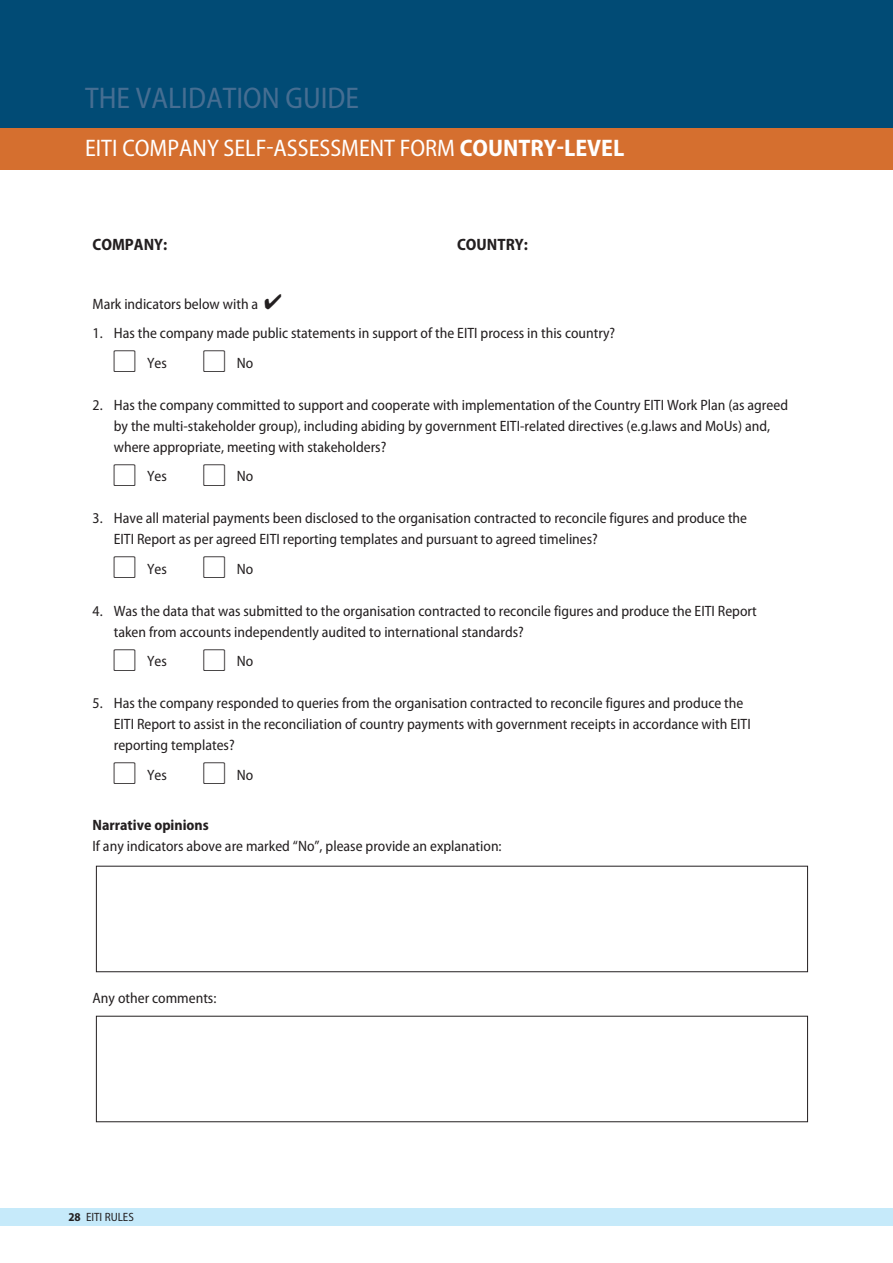
<style>
.page{position:relative;width:893px;height:1263px;background:#fff}
.page>*{position:absolute;margin:0;border:0;box-sizing:border-box;transform-origin:0 0}
.WHITE_OUT_HEADS{font:semi-condensed 30px "Myriad Pro";color:#466e92}
.BIG_HEADS{font:semi-condensed 24px "Myriad Pro";color:#fff}
.SUB_1{font:700 semi-condensed 16.5px "Myriad Pro";color:#231f20}
.INDENT_BODY{font:semi-condensed 15px/21px "Myriad Pro";color:#231f20}
.BODY_1{font:semi-condensed 15px/21px "Myriad Pro";color:#231f20}
.BODY_1-2{font:semi-condensed 12px "Myriad Pro";color:#231f20}
.s1{font-weight:700}
.s2{font-family:"Carta Std";font-stretch:normal;font-size:27px}
</style>
<div class="page">
<div style="left:0;top:1208px;width:893px;height:18px;background:#c6eafa"></div>
<div style="left:0;top:128px;width:893px;height:42px;background:#d56f2f"></div>
<div style="left:0;top:0;width:893px;height:128px;background:#014b75"></div>
<div style="left:96px;top:866px;width:712px;height:106px;border:1px solid #231f20"></div>
<div style="left:96px;top:1016px;width:712px;height:106px;border:1px solid #231f20"></div>
<p class="WHITE_OUT_HEADS" style="left:85px;top:81px;width:275px">THE VALIDATION GUIDE</p>
<p class="BIG_HEADS" style="left:85px;top:135px;width:541px">EITI COMPANY SELF-ASSESSMENT FORM <span class="s1">COUNTRY-LEVEL</span></p>
<p class="SUB_1" style="left:93px;top:235px;width:76px">COMPANY:</p>
<p class="SUB_1" style="left:457px;top:235px;width:72px">COUNTRY:</p>
<p class="BODY_1" style="left:93px;top:293px;width:191px">Mark indicators below with a ✔</p>
<p class="INDENT_BODY" style="left:93px;top:323px;width:524px">1. Has the company made public statements in support of the EITI process in this country?</p>
<p class="INDENT_BODY" style="left:114px;top:352px;width:55px"><span class="s2">•</span> Yes</p>
<p class="INDENT_BODY" style="left:203px;top:352px;width:51px"><span class="s2">•</span> No</p>
<p class="INDENT_BODY" style="left:114px;top:394px;width:676px;text-indent:-21px">2. Has the company committed to support and cooperate with implementation of the Country EITI Work Plan (as agreed by the multi-stakeholder group), including abiding by government EITI-related directives (e.g.laws and MoUs) and, where appropriate, meeting with stakeholders?</p>
<p class="INDENT_BODY" style="left:114px;top:466px;width:55px"><span class="s2">•</span> Yes</p>
<p class="INDENT_BODY" style="left:203px;top:466px;width:51px"><span class="s2">•</span> No</p>
<p class="INDENT_BODY" style="left:114px;top:508px;width:635px;text-indent:-21px">3. Have all material payments been disclosed to the organisation contracted to reconcile figures and produce the<br>EITI Report as per agreed EITI reporting templates and pursuant to agreed timelines?</p>
<p class="INDENT_BODY" style="left:114px;top:558px;width:55px"><span class="s2">•</span> Yes</p>
<p class="INDENT_BODY" style="left:203px;top:558px;width:51px"><span class="s2">•</span> No</p>
<p class="INDENT_BODY" style="left:114px;top:600px;width:644px;text-indent:-21px">4. Was the data that was submitted to the organisation contracted to reconcile figures and produce the EITI Report taken from accounts independently audited to international standards?</p>
<p class="INDENT_BODY" style="left:114px;top:651px;width:55px"><span class="s2">•</span> Yes</p>
<p class="INDENT_BODY" style="left:203px;top:651px;width:51px"><span class="s2">•</span> No</p>
<p class="INDENT_BODY" style="left:114px;top:693px;width:638px;text-indent:-21px">5. Has the company responded to queries from the organisation contracted to reconcile figures and produce the<br>EITI Report to assist in the reconciliation of country payments with government receipts in accordance with EITI reporting templates?</p>
<p class="INDENT_BODY" style="left:114px;top:764px;width:55px"><span class="s2">•</span> Yes</p>
<p class="INDENT_BODY" style="left:203px;top:764px;width:51px"><span class="s2">•</span> No</p>
<p class="BODY_1" style="left:93px;top:815px;width:411px"><span class="s1">Narrative opinions<br></span>If any indicators above are marked “No”, please provide an explanation:</p>
<p class="BODY_1" style="left:93px;top:988px;width:125px">Any other comments:</p>
<p class="BODY_1-2" style="left:68px;top:1210px;width:67px"><span class="s1">28</span> EITI RULES</p>
</div>
